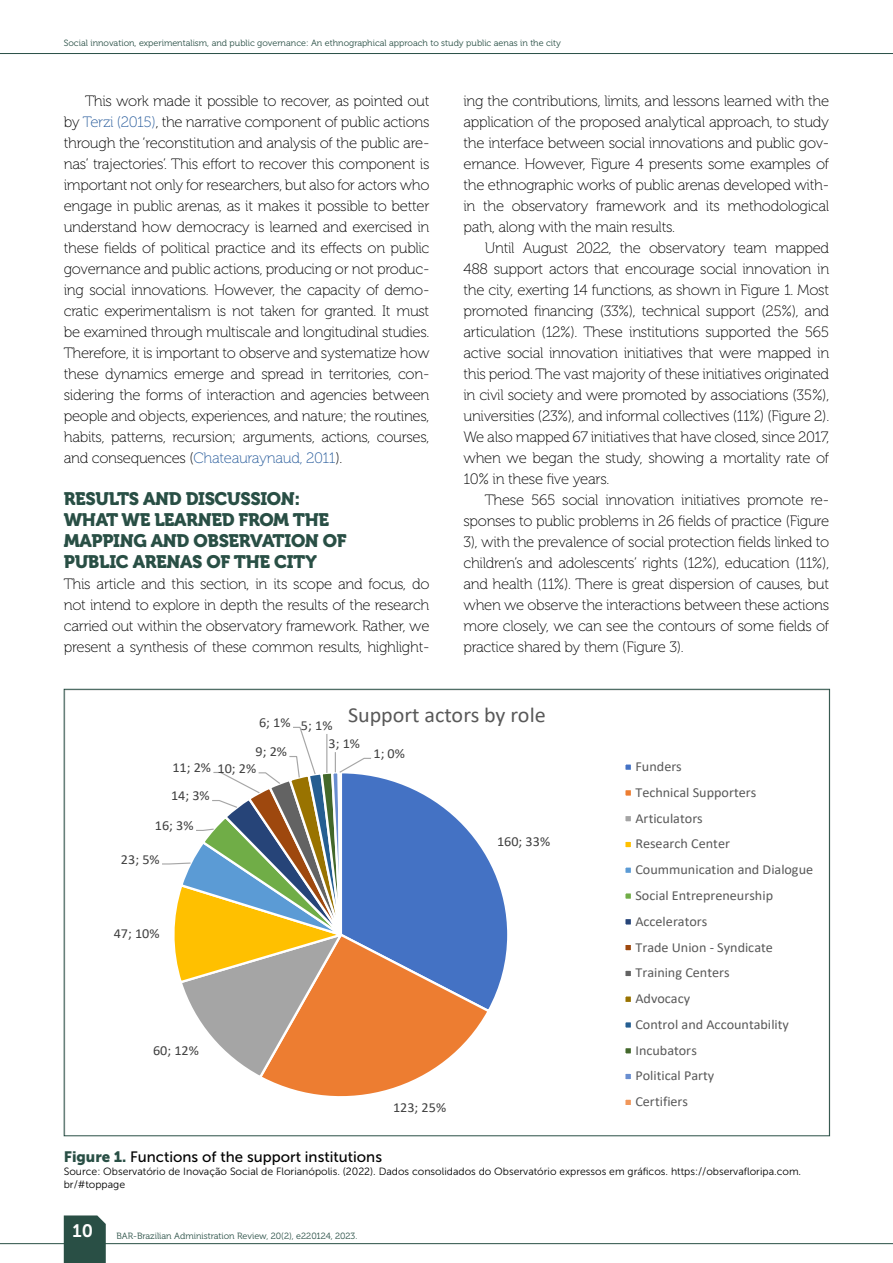
<style>
.page{position:relative;width:893px;height:1263px;background:#fff}
.page>*{position:absolute;margin:0;border:0;box-sizing:border-box;transform-origin:0 0}
.t1{font:21.45px "Calibri";letter-spacing:-.005em;color:#595959}
.t2{font:18px/21px "Museo 900";letter-spacing:-.02em;color:#294f45}
.t3{font:18px "Museo Sans 700";color:#fff}
.t4{font:15px/21px "Museo 100";letter-spacing:-.02em;color:#000;text-align:justify}
.t5{font:15px "Museo Sans 500";color:#000}
.t6{font:13.8px/25.8px "Calibri";color:#595959}
.t7{font:13.8px/19.6px "Calibri";color:#404040}
.t8{font:10.5px/12.6px "Museo Sans 300";color:#000}
.t9{font:9px "Museo 300";color:#294f45}
.s1{color:#275b9b}
.s2{font-family:"Museo Sans 900";color:#294f45}
</style>
<div class="page">
<div style="left:64px;top:1215px;width:42px;height:48px;background:#294f45"></div>
<hr style="left:0;top:53px;width:893px;height:1px;background:#294f45">
<hr style="left:0;top:1243px;width:893px;height:1px;background:#294f45">
<svg style="left:162px;top:726px;width:469px;height:379px"></svg>
<p class="t9" style="left:64px;top:38px;width:499px">Social innovation, experimentalism, and public governance: An ethnographical approach to study public aenas in the city</p>
<p class="t4" style="left:64px;top:91px;width:367px;text-indent:21px">This work made it possible to recover, as pointed out by <span class="s1">Terzi (2015)</span>, the narrative component of public actions through the ‘reconstitution and analysis of the public are&shy;nas’ trajectories’. This effort to recover this component is important not only for researchers, but also for actors who engage in public arenas, as it makes it possible to better understand how democracy is learned and exercised in these fields of political practice and its effects on public governance and public actions, producing or not produc&shy;ing social innovations. However, the capacity of demo&shy;cratic experimentalism is not taken for granted. It must be examined through multiscale and longitudinal studies.<br>Therefore, it is important to observe and systematize how these dynamics emerge and spread in territories, con&shy;sidering the forms of interaction and agencies between people and objects, experiences, and nature; the routines, habits, patterns, recursion; arguments, actions, courses, and consequences (<span class="s1">Chateauraynaud, 2011</span>).</p>
<p class="t2" style="left:64px;top:488px;width:284px">RESULTS AND DISCUSSION:<br>WHAT WE LEARNED FROM THE<br>MAPPING AND OBSERVATION OF<br>PUBLIC ARENAS OF THE CITY</p>
<p class="t4" style="left:64px;top:574px;width:367px">This article and this section, in its scope and focus, do not intend to explore in depth the results of the research carried out within the observatory framework. Rather, we present a synthesis of these common results, highlight-</p>
<p class="t4" style="left:463px;top:91px;width:367px">ing the contributions, limits, and lessons learned with the application of the proposed analytical approach, to study the interface between social innovations and public gov&shy;ernance. However, Figure 4 presents some examples of the ethnographic works of public arenas developed with&shy;in the observatory framework and its methodological path, along with the main results.</p>
<p class="t4" style="left:463px;top:238px;width:367px;text-indent:21px">Until August 2022, the observatory team mapped 488 support actors that encourage social innovation in the city, exerting 14 functions, as shown in Figure 1. Most promoted financing (33%), technical support (25%), and articulation (12%). These institutions supported the 565 active social innovation initiatives that were mapped in this period. The vast majority of these initiatives originated in civil society and were promoted by associations (35%), universities (23%), and informal collectives (11%) (Figure 2).<br>We also mapped 67 initiatives that have closed, since 2017, when we began the study, showing a mortality rate of 10% in these five years.</p>
<p class="t4" style="left:463px;top:490px;width:367px;text-indent:21px">These 565 social innovation initiatives promote re&shy;sponses to public problems in 26 fields of practice (Figure 3), with the prevalence of social protection fields linked to children’s and adolescents’ rights (12%), education (11%), and health (11%). There is great dispersion of causes, but when we observe the interactions between these actions more closely, we can see the contours of some fields of practice shared by them (Figure 3).</p>
<h1 class="t1" style="left:348px;top:700px;width:199px">Support actors by role</h1>
<p class="t7" style="left:328px;top:714px;width:33px;text-indent:-69px">6; 1% 5; 1%<br>3; 1%</p>
<p class="t7" style="left:256px;top:742px;width:33px">9; 2%</p>
<p class="t7" style="left:373px;top:743px;width:33px">1; 0%</p>
<p class="t7" style="left:172px;top:758px;width:85px">11; 2% 10; 2%</p>
<p class="t7" style="left:171px;top:786px;width:40px">14; 3%</p>
<p class="t7" style="left:155px;top:816px;width:40px">16; 3%</p>
<p class="t7" style="left:121px;top:849px;width:40px">23; 5%</p>
<p class="t7" style="left:114px;top:923px;width:47px">47; 10%</p>
<p class="t7" style="left:153px;top:1040px;width:47px">60; 12%</p>
<p class="t7" style="left:497px;top:831px;width:55px">160; 33%</p>
<p class="t7" style="left:393px;top:1097px;width:55px">123; 25%</p>
<p class="t6" style="left:635px;top:753px;width:179px">Funders<br>Technical Supporters<br>Articulators<br>Research Center<br>Coummunication and Dialogue<br>Social Entrepreneurship<br>Accelerators<br>Trade Union - Syndicate<br>Training Centers<br>Advocacy<br>Control and Accountability<br>Incubators<br>Political Party<br>Certifiers</p>
<p class="t5" style="left:64px;top:1149px;width:320px"><span class="s2">Figure 1.</span> Functions of the support institutions</p>
<p class="t8" style="left:64px;top:1165px;width:739px">Source: Observatório de Inovação Social de Florianópolis. (2022). Dados consolidados do Observatório expressos em gráficos. https://observafloripa.com. br/#toppage</p>
<p class="t3" style="left:73px;top:1221px;width:22px">10</p>
<p class="t9" style="left:116px;top:1231px;width:242px">BAR-Brazilian Administration Review, 20(2), e220124, 2023.</p>
</div>
